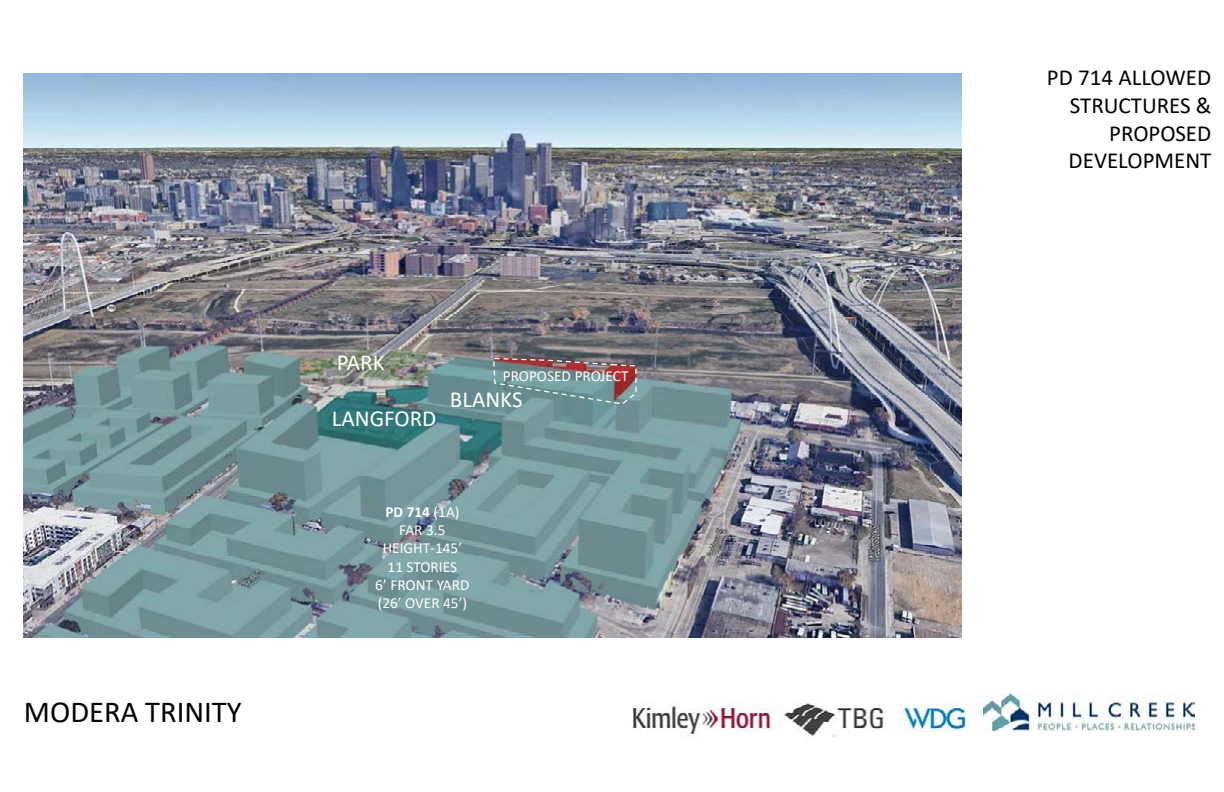
<style>
.page{position:relative;width:1224px;height:792px;background:#fff}
.page>*{position:absolute;margin:0;border:0;box-sizing:border-box;transform-origin:0 0}
.t1{font:30.6px "Calibri";color:#000}
.t2{font:23px/27.6px "Calibri";color:#000;text-align:right}
.t3{font:23px "Calibri";color:#fff}
.t4{font:15.3px/18.4px "Calibri";color:#fff;text-align:center}
.s1{font-weight:700}
</style>
<div class="page">
<img style="left:984px;top:693px;width:210px;height:37px">
<img style="left:632px;top:700px;width:335px;height:38px">
<img style="left:24px;top:73px;width:938px;height:564px">
<img style="left:493px;top:358px;width:144px;height:46px">
<h1 class="t1" style="left:24px;top:691px;width:219px">MODERA TRINITY</h1>
<h2 class="t3" style="left:337px;top:346px;width:50px">PARK</h2>
<h2 class="t3" style="left:332px;top:402px;width:106px">LANGFORD</h2>
<p class="t4" style="left:503px;top:367px;width:127px">PROPOSED PROJECT</p>
<h2 class="t3" style="left:450px;top:383px;width:74px">BLANKS</h2>
<p class="t4" style="left:375px;top:502px;width:96px"><span class="s1">PD 714</span> (1A)<br>FAR 3.5<br>HEIGHT‐145’<br>11 STORIES<br>6’ FRONT YARD (26’ OVER 45’)</p>
<h2 class="t2" style="left:1047px;top:63px;width:166px">PD 714 ALLOWED<br>STRUCTURES &amp;<br>PROPOSED<br>DEVELOPMENT</h2>
</div>
